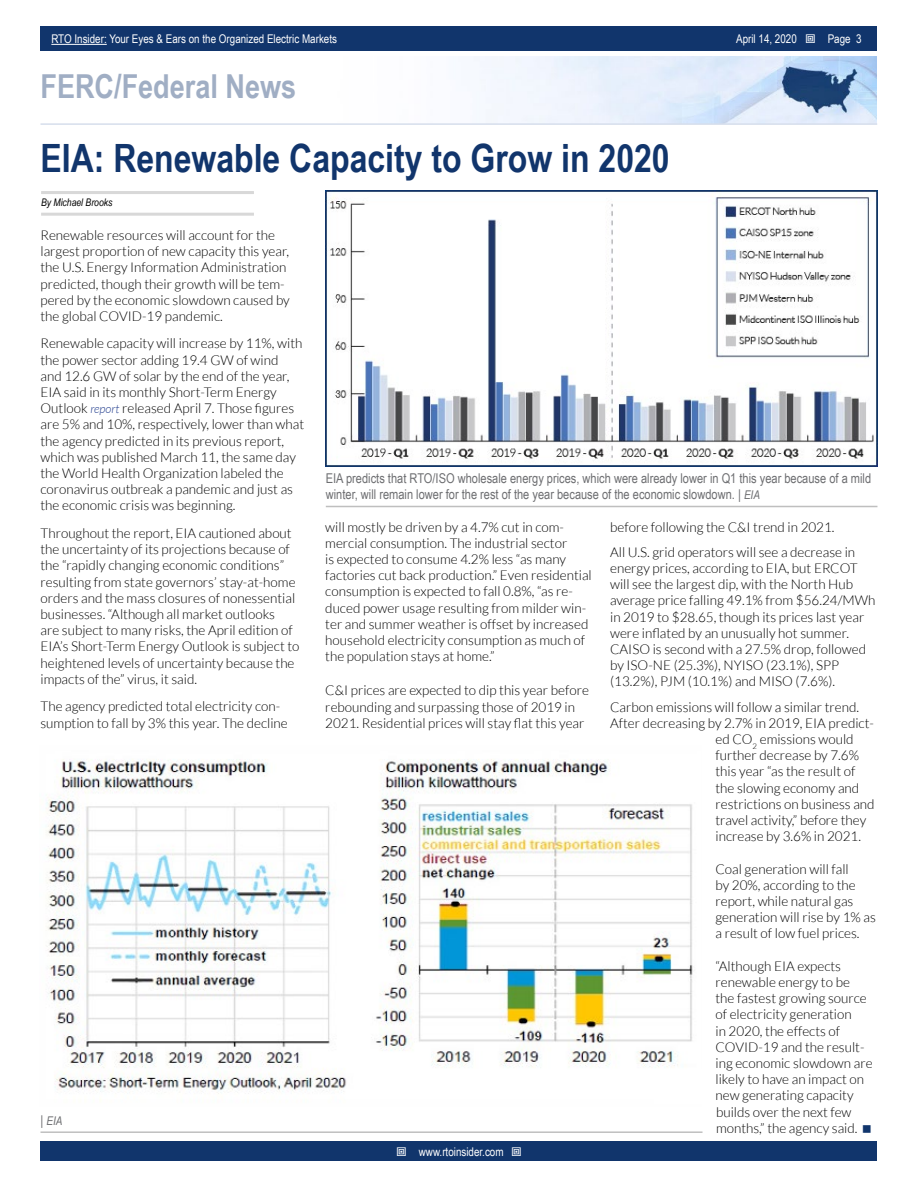
<style>
.page{position:relative;width:918px;height:1188px;background:#fff}
.page>*{position:absolute;margin:0;border:0;box-sizing:border-box;transform-origin:0 0}
.t1{font:700 39px "Arial Narrow";color:#11356c}
.t2{font:700 33px "Arial Narrow";color:#a0aec4}
.t3{font:300 13.5px/16.2px "Lato";color:#000}
.t4{font:13.5px/16.2px "Arial Narrow";color:#6d6e71}
.t5{font:12px "Arial Narrow";color:#fff}
.t6{font:italic 12px "Arial Narrow";color:#6d6e71}
.t7{font:italic 10.5px "Arial Narrow";color:#000}
.s1{font-style:italic;font-size:12px;color:#25408f}
.s2{font-style:normal;font-size:13.5px}
.s3{font-style:italic;font-size:12px}
</style>
<div class="page">
<div style="left:41px;top:1142px;width:836px;height:19px;background:#11356c"></div>
<div style="left:41px;top:27px;width:836px;height:24px;background:#11356c"></div>
<hr style="left:51px;top:44px;width:56px;height:1px;background:#fff">
<img style="left:474px;top:56px;width:403px;height:67px">
<hr style="left:40px;top:123px;width:837px;height:2px;background:#d6deec">
<hr style="left:41px;top:191px;width:213px;height:3px;background:#d8d8d8">
<hr style="left:41px;top:213px;width:213px;height:3px;background:#d8d8d8">
<hr style="left:326px;top:506px;width:551px;height:1px;background:#bfbfbf">
<hr style="left:40px;top:1131px;width:663px;height:2px;background:#bfbfbf">
<img style="left:325px;top:190px;width:552px;height:276px">
<img style="left:46px;top:759px;width:647px;height:335px">
<p class="t5" style="left:51px;top:30px;width:287px">RTO Insider: Your Eyes &amp; Ears on the Organized Electric Markets</p>
<p class="t5" style="left:736px;top:30px;width:62px">April 14, 2020</p>
<p class="t5" style="left:828px;top:30px;width:35px">Page 3</p>
<h2 class="t2" style="left:40px;top:61px;width:257px">FERC/Federal News</h2>
<h1 class="t1" style="left:40px;top:129px;width:631px">EIA: Renewable Capacity to Grow in 2020</h1>
<p class="t7" style="left:41px;top:195px;width:73px">By Michael Brooks</p>
<p class="t3" style="left:40px;top:227px;width:251px">Renewable resources will account for the largest proportion of new capacity this year, the U.S. Energy Information Administration predicted, though their growth will be tem&shy;pered by the economic slowdown caused by the global COVID-19 pandemic.</p>
<p class="t3" style="left:40px;top:336px;width:265px">Renewable capacity will increase by 11%, with the power sector adding 19.4 GW of wind<br>and 12.6 GW of solar by the end of the year, EIA said in its monthly Short-Term Energy Outlook <span class="s1">report</span> released April 7. Those figures are 5% and 10%, respectively, lower than what the agency predicted in its previous report, which was published March 11, the same day the World Health Organization labeled the coronavirus outbreak a pandemic and just as the economic crisis was beginning.</p>
<p class="t3" style="left:40px;top:525px;width:261px">Throughout the report, EIA cautioned about the uncertainty of its projections because of the “rapidly changing economic conditions” resulting from state governors’ stay-at-home orders and the mass closures of nonessential businesses. “Although all market outlooks<br>are subject to many risks, the April edition of EIA’s Short-Term Energy Outlook is subject to heightened levels of uncertainty because the impacts of the” virus, it said.</p>
<p class="t3" style="left:40px;top:698px;width:249px">The agency predicted total electricity con&shy;sumption to fall by 3% this year. The decline</p>
<p class="t6" style="left:40px;top:1112px;width:23px"><span class="s2">|</span> EIA</p>
<p class="t4" style="left:326px;top:469px;width:547px">EIA predicts that RTO/ISO wholesale energy prices, which were already lower in Q1 this year because of a mild winter, will remain lower for the rest of the year because of the economic slowdown. | <span class="s3">EIA</span></p>
<p class="t3" style="left:325px;top:519px;width:268px">will mostly be driven by a 4.7% cut in com&shy;mercial consumption. The industrial sector<br>is expected to consume 4.2% less “as many factories cut back production.” Even residential consumption is expected to fall 0.8%, “as re&shy;duced power usage resulting from milder win&shy;ter and summer weather is offset by increased household electricity consumption as much of the population stays at home.”</p>
<p class="t3" style="left:325px;top:683px;width:265px">C&amp;I prices are expected to dip this year before rebounding and surpassing those of 2019 in<br>2021. Residential prices will stay flat this year</p>
<p class="t5" style="left:419px;top:1143px;width:86px">www.rtoinsider.com</p>
<p class="t3" style="left:610px;top:514px;width:247px;line-height:25.2px">before following the C&amp;I trend in 2021.<br>All U.S. grid operators will see a decrease in</p>
<p class="t3" style="left:610px;top:560px;width:267px">energy prices, according to EIA, but ERCOT will see the largest dip, with the North Hub average price falling 49.1% from $56.24/MWh in 2019 to $28.65, though its prices last year were inflated by an unusually hot summer.<br>CAISO is second with a 27.5% drop, followed by ISO-NE (25.3%), NYISO (23.1%), SPP (13.2%), PJM (10.1%) and MISO (7.6%).</p>
<p class="t3" style="left:610px;top:699px;width:250px">Carbon emissions will follow a similar trend.</p>
<p class="t3" style="left:610px;top:715px;width:265px">After decreasing by 2.7% in 2019, EIA predict-</p>
<p class="t3" style="left:715px;top:731px;width:140px">ed CO<sub>2</sub> emissions would</p>
<p class="t3" style="left:716px;top:747px;width:145px">further decrease by 7.6%</p>
<p class="t3" style="left:716px;top:764px;width:141px">this year “as the result of</p>
<p class="t3" style="left:716px;top:780px;width:145px">the slowing economy and</p>
<p class="t3" style="left:716px;top:796px;width:161px">restrictions on business and</p>
<p class="t3" style="left:716px;top:812px;width:152px">travel activity,” before they</p>
<p class="t3" style="left:716px;top:828px;width:147px">increase by 3.6% in 2021.</p>
<p class="t3" style="left:716px;top:861px;width:162px">Coal generation will fall<br>by 20%, according to the report, while natural gas generation will rise by 1% as a result of low fuel prices.</p>
<p class="t3" style="left:716px;top:958px;width:159px">“Although EIA expects renewable energy to be<br>the fastest growing source of electricity generation<br>in 2020, the effects of<br>COVID-19 and the result&shy;ing economic slowdown are likely to have an impact on new generating capacity builds over the next few months,” the agency said.</p>
</div>
